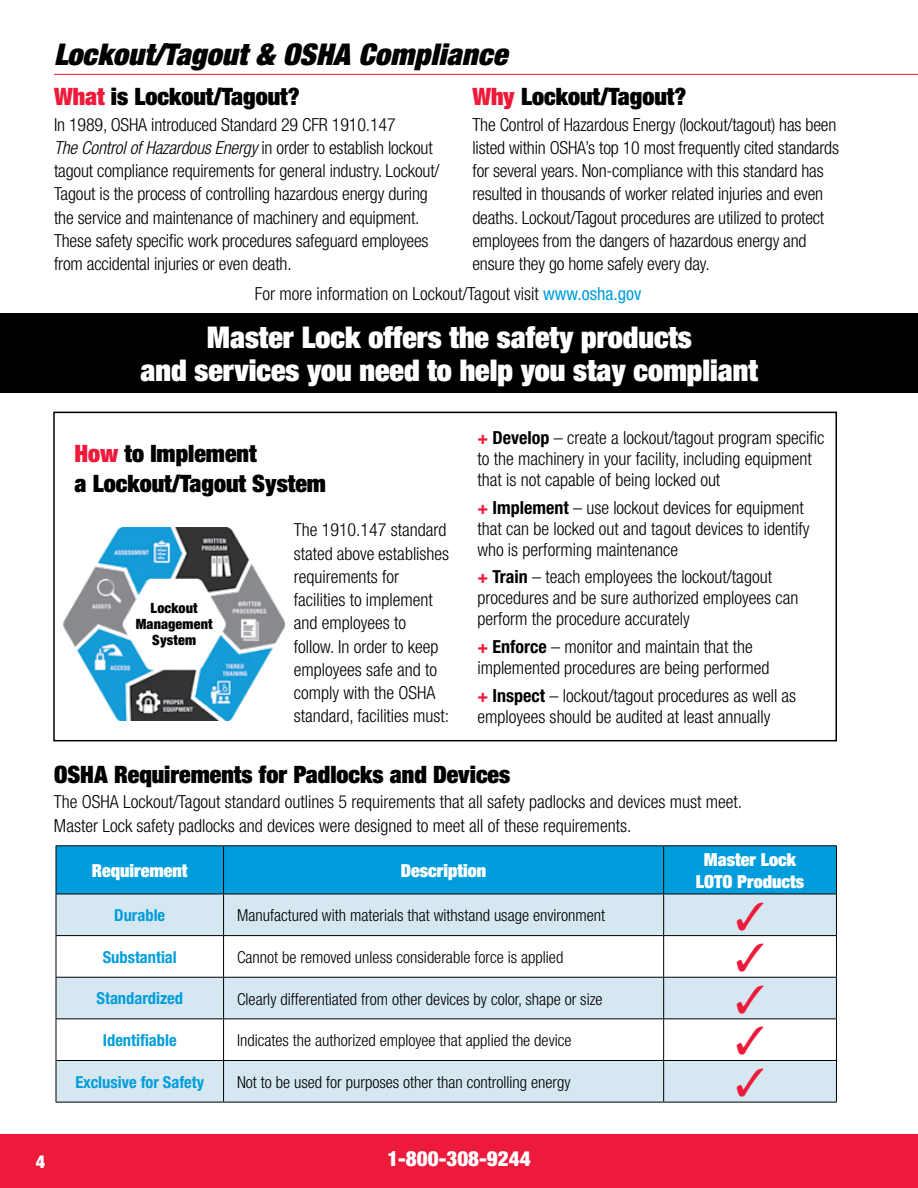
<style>
.page{position:relative;width:918px;height:1188px;background:#fff}
.page>*{position:absolute;margin:0;border:0;box-sizing:border-box;transform-origin:0 0}
.t1{font:900 expanded 30px/33px "Helvetica Neue LT";color:#fff;text-align:center}
.t2{font:italic 900 expanded 30px "Helvetica Neue LT";letter-spacing:.01em;color:#000}
.t3{font:900 expanded 24px/30px "Helvetica Neue LT";color:#000}
.t4{font:900 condensed 21px "Helvetica Neue LT";color:#fff}
.t5{font:300 condensed 18px/23.2px "Helvetica Neue LT";color:#000}
.t6{font:900 expanded 18px/21.6px "Helvetica Neue LT";color:#fff;text-align:center}
.t7{font:900 condensed 18px "Helvetica Neue LT";color:#fff}
.t8{font:300 condensed 16.5px "Helvetica Neue LT";color:#000}
.t9{font:700 condensed 16.5px "Helvetica Neue LT";color:#009ddc}
.t10{font:900 condensed 14.1px/15.8px "Helvetica Neue LT";letter-spacing:.01em;color:#000;text-align:center}
.s1{color:#ed1a3b}
.s2{font-style:italic}
.s3{font-weight:400;color:#009ddc}
.s4{font-weight:700;color:#ed1a3b}
.s5{font-weight:700}
</style>
<div class="page">
<div style="left:0;top:1134px;width:918px;height:54px;background:#ed1a3b"></div>
<div style="left:53px;top:412px;width:784px;height:329px;border:2px solid #000"></div>
<hr style="left:54px;top:74px;width:864px;height:1px;background:#ed1a3b">
<div style="left:0;top:313px;width:918px;height:80px;background:#000"></div>
<div style="left:57px;top:846px;width:779px;height:48px;background:#009ddc"></div>
<svg style="left:57px;top:895px;width:779px;height:207px;fill:#d5e7f0"></svg>
<hr style="left:56px;top:845px;width:168px;height:1px;background:#000">
<hr style="left:56px;top:846px;width:1px;height:48px;background:#000">
<hr style="left:224px;top:845px;width:440px;height:1px;background:#000">
<hr style="left:223px;top:846px;width:1px;height:48px;background:#000">
<hr style="left:664px;top:845px;width:173px;height:1px;background:#000">
<hr style="left:663px;top:846px;width:1px;height:48px;background:#000">
<hr style="left:836px;top:846px;width:1px;height:48px;background:#000">
<hr style="left:56px;top:894px;width:168px;height:1px;background:#000">
<hr style="left:56px;top:894px;width:1px;height:41px;background:#000">
<hr style="left:224px;top:894px;width:440px;height:1px;background:#000">
<hr style="left:223px;top:894px;width:1px;height:41px;background:#000">
<hr style="left:664px;top:894px;width:173px;height:1px;background:#000">
<hr style="left:663px;top:894px;width:1px;height:41px;background:#000">
<hr style="left:836px;top:894px;width:1px;height:41px;background:#000">
<hr style="left:56px;top:935px;width:168px;height:1px;background:#000">
<hr style="left:56px;top:936px;width:1px;height:41px;background:#000">
<hr style="left:224px;top:935px;width:440px;height:1px;background:#000">
<hr style="left:223px;top:936px;width:1px;height:41px;background:#000">
<hr style="left:664px;top:935px;width:173px;height:1px;background:#000">
<hr style="left:663px;top:936px;width:1px;height:41px;background:#000">
<hr style="left:836px;top:936px;width:1px;height:41px;background:#000">
<hr style="left:56px;top:1019px;width:1px;height:41px;background:#000">
<hr style="left:223px;top:1019px;width:1px;height:41px;background:#000">
<hr style="left:663px;top:1019px;width:1px;height:41px;background:#000">
<hr style="left:836px;top:1019px;width:1px;height:41px;background:#000">
<hr style="left:56px;top:977px;width:168px;height:1px;background:#000">
<hr style="left:56px;top:978px;width:1px;height:40px;background:#000">
<hr style="left:56px;top:1018px;width:168px;height:1px;background:#000">
<hr style="left:224px;top:977px;width:440px;height:1px;background:#000">
<hr style="left:223px;top:978px;width:1px;height:40px;background:#000">
<hr style="left:224px;top:1018px;width:440px;height:1px;background:#000">
<hr style="left:664px;top:977px;width:173px;height:1px;background:#000">
<hr style="left:663px;top:978px;width:1px;height:40px;background:#000">
<hr style="left:836px;top:978px;width:1px;height:40px;background:#000">
<hr style="left:664px;top:1018px;width:173px;height:1px;background:#000">
<hr style="left:664px;top:1060px;width:173px;height:1px;background:#000">
<hr style="left:836px;top:1061px;width:1px;height:41px;background:#000">
<hr style="left:664px;top:1102px;width:173px;height:1px;background:#000">
<hr style="left:224px;top:1060px;width:440px;height:1px;background:#000">
<hr style="left:663px;top:1061px;width:1px;height:41px;background:#000">
<hr style="left:224px;top:1102px;width:440px;height:1px;background:#000">
<hr style="left:56px;top:1060px;width:168px;height:1px;background:#000">
<hr style="left:56px;top:1061px;width:1px;height:41px;background:#000">
<hr style="left:223px;top:1061px;width:1px;height:41px;background:#000">
<hr style="left:56px;top:1102px;width:168px;height:1px;background:#000">
<img style="left:63px;top:527px;width:222px;height:193px">
<svg style="left:737px;top:902px;width:26px;height:28px"></svg>
<svg style="left:737px;top:943px;width:26px;height:29px"></svg>
<svg style="left:737px;top:985px;width:26px;height:28px"></svg>
<svg style="left:737px;top:1027px;width:26px;height:28px"></svg>
<svg style="left:737px;top:1068px;width:26px;height:28px"></svg>
<h1 class="t2" style="left:54px;top:35px;width:455px">Lockout/Tagout &amp; OSHA Compliance</h1>
<h2 class="t3" style="left:54px;top:81px;width:247px"><span class="s1">What</span> is Lockout/Tagout?</h2>
<p class="t5" style="left:54px;top:113px;width:387px">In 1989, OSHA introduced Standard 29 CFR 1910.147<br><span class="s2">The Control of Hazardous Energy</span> in order to establish lockout tagout compliance requirements for general industry. Lockout/ Tagout is the process of controlling hazardous energy during the service and maintenance of machinery and equipment.<br>These safety specific work procedures safeguard employees from accidental injuries or even death.</p>
<h2 class="t3" style="left:472px;top:81px;width:215px"><span class="s1">Why</span> Lockout/Tagout?</h2>
<p class="t5" style="left:472px;top:113px;width:368px">The Control of Hazardous Energy (lockout/tagout) has been listed within OSHA’s top 10 most frequently cited standards for several years. Non-compliance with this standard has resulted in thousands of worker related injuries and even deaths. Lockout/Tagout procedures are utilized to protect employees from the dangers of hazardous energy and ensure they go home safely every day.</p>
<p class="t5" style="left:255px;top:282px;width:388px">For more information on Lockout/Tagout visit <span class="s3">www.osha.gov</span></p>
<h1 class="t1" style="left:141px;top:320px;width:619px">Master Lock offers the safety products<br>and services you need to help you stay compliant</h1>
<h2 class="t3" style="left:75px;top:438px;width:253px"><span class="s1">How</span> to Implement<br>a Lockout/Tagout System</h2>
<p class="t5" style="left:294px;top:518px;width:157px">The 1910.147 standard stated above establishes requirements for facilities to implement and employees to follow. In order to keep employees safe and to comply with the OSHA standard, facilities must:</p>
<p class="t10" style="left:136px;top:600px;width:78px">Lockout<br>Management<br>System</p>
<p class="t5" style="left:477px;top:427px;width:349px;line-height:21px"><span class="s4">+</span> <span class="s5">Develop</span> – create a lockout/tagout program specific to the machinery in your facility, including equipment that is not capable of being locked out</p>
<p class="t5" style="left:477px;top:497px;width:334px;line-height:21px"><span class="s4">+</span> <span class="s5">Implement</span> – use lockout devices for equipment that can be locked out and tagout devices to identify who is performing maintenance</p>
<p class="t5" style="left:477px;top:567px;width:323px;line-height:21px"><span class="s4">+</span> <span class="s5">Train</span> – teach employees the lockout/tagout procedures and be sure authorized employees can perform the procedure accurately</p>
<p class="t5" style="left:477px;top:636px;width:294px;line-height:21px"><span class="s4">+</span> <span class="s5">Enforce</span> – monitor and maintain that the implemented procedures are being performed</p>
<p class="t5" style="left:477px;top:685px;width:320px;line-height:21px"><span class="s4">+</span> <span class="s5">Inspect</span> – lockout/tagout procedures as well as employees should be audited at least annually</p>
<h2 class="t3" style="left:54px;top:759px;width:458px">OSHA Requirements for Padlocks and Devices</h2>
<p class="t5" style="left:54px;top:790px;width:690px;line-height:24px">The OSHA Lockout/Tagout standard outlines 5 requirements that all safety padlocks and devices must meet.<br>Master Lock safety padlocks and devices were designed to meet all of these requirements.</p>
<p class="t6" style="left:92px;top:860px;width:97px">Requirement</p>
<p class="t6" style="left:401px;top:860px;width:87px">Description</p>
<p class="t6" style="left:696px;top:849px;width:110px">Master Lock<br>LOTO Products</p>
<p class="t9" style="left:114px;top:905px;width:53px">Durable</p>
<p class="t8" style="left:237px;top:906px;width:370px">Manufactured with materials that withstand usage environment</p>
<p class="t9" style="left:103px;top:947px;width:76px">Substantial</p>
<p class="t8" style="left:237px;top:948px;width:328px">Cannot be removed unless considerable force is applied</p>
<p class="t9" style="left:97px;top:989px;width:88px">Standardized</p>
<p class="t8" style="left:237px;top:989px;width:367px">Clearly differentiated from other devices by color, shape or size</p>
<p class="t9" style="left:103px;top:1030px;width:75px">Identifiable</p>
<p class="t8" style="left:237px;top:1031px;width:336px">Indicates the authorized employee that applied the device</p>
<p class="t9" style="left:75px;top:1072px;width:130px">Exclusive for Safety</p>
<p class="t8" style="left:237px;top:1072px;width:335px">Not to be used for purposes other than controlling energy</p>
<p class="t7" style="left:36px;top:1151px;width:11px">4</p>
<p class="t4" style="left:387px;top:1146px;width:145px">1-800-308-9244</p>
</div>
